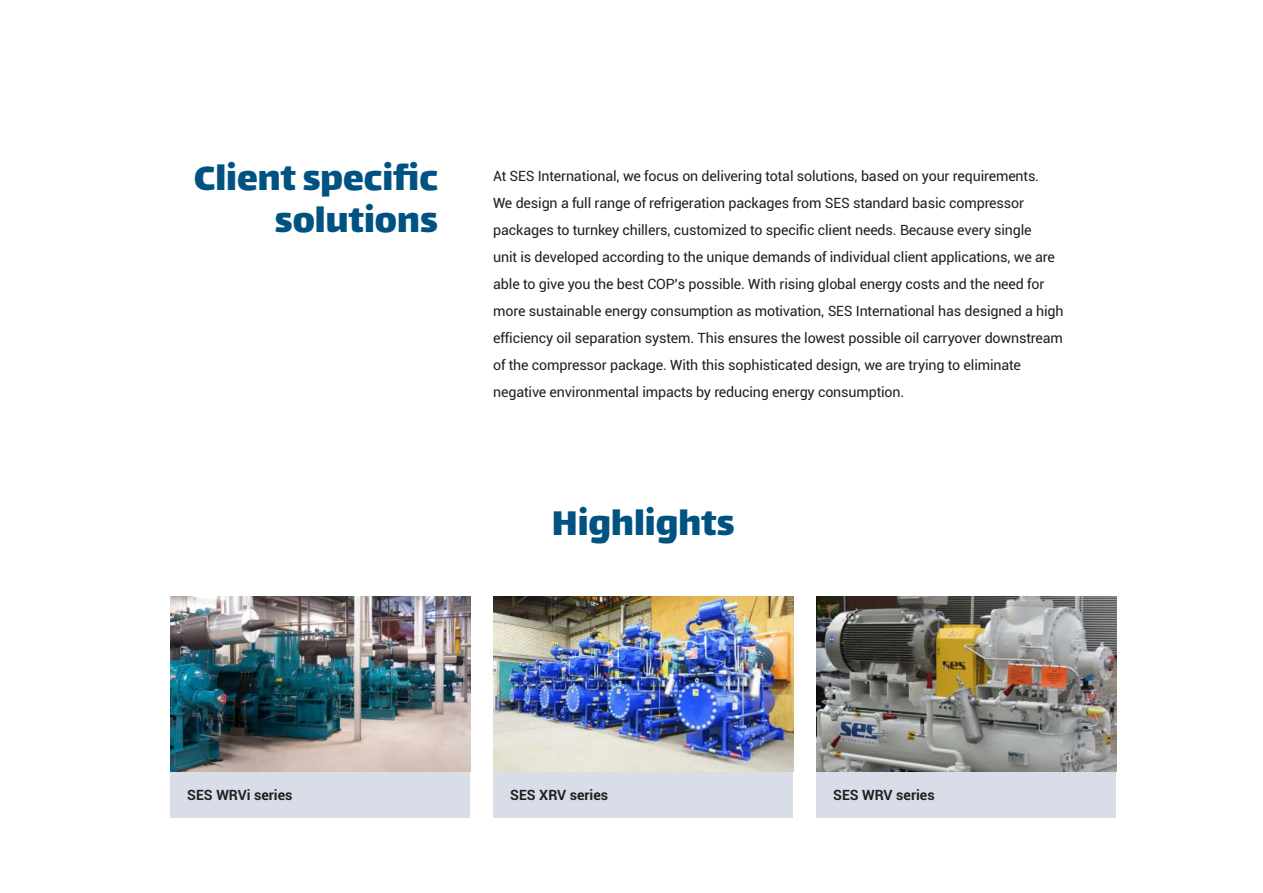
<style>
.page{position:relative;width:1263px;height:893px;background:#fff}
.page>*{position:absolute;margin:0;border:0;box-sizing:border-box;transform-origin:0 0}
.t1{font:42px/42px "Lalezar";color:#005381;text-align:right}
.t2{font:14.25px/27px "Roboto";letter-spacing:-.01em;color:#221f1f}
.t3{font:700 14.25px "Roboto";color:#221f1f}
</style>
<div class="page">
<div style="left:170px;top:771px;width:300px;height:47px;background:#d9dde7"></div>
<div style="left:493px;top:771px;width:300px;height:47px;background:#d9dde7"></div>
<div style="left:816px;top:771px;width:300px;height:47px;background:#d9dde7"></div>
<img style="left:493px;top:596px;width:300px;height:175px">
<img style="left:170px;top:596px;width:300px;height:175px">
<img style="left:816px;top:596px;width:300px;height:175px">
<h1 class="t1" style="left:194px;top:154px;width:246px">Client specific solutions</h1>
<p class="t2" style="left:493px;top:163px;width:572px">At SES International, we focus on delivering total solutions, based on your requirements.<br>We design a full range of refrigeration packages from SES standard basic compressor packages to turnkey chillers, customized to specific client needs. Because every single<br>unit is developed according to the unique demands of individual client applications, we are able to give you the best COP’s possible. With rising global energy costs and the need for more sustainable energy consumption as motivation, SES International has designed a high efficiency oil separation system. This ensures the lowest possible oil carryover downstream of the compressor package. With this sophisticated design, we are trying to eliminate negative environmental impacts by reducing energy consumption.</p>
<h1 class="t1" style="left:552px;top:505px;width:184px">Highlights</h1>
<p class="t3" style="left:187px;top:788px;width:107px">SES WRVi series</p>
<p class="t3" style="left:510px;top:788px;width:99px">SES XRV series</p>
<p class="t3" style="left:833px;top:788px;width:103px">SES WRV series</p>
</div>
